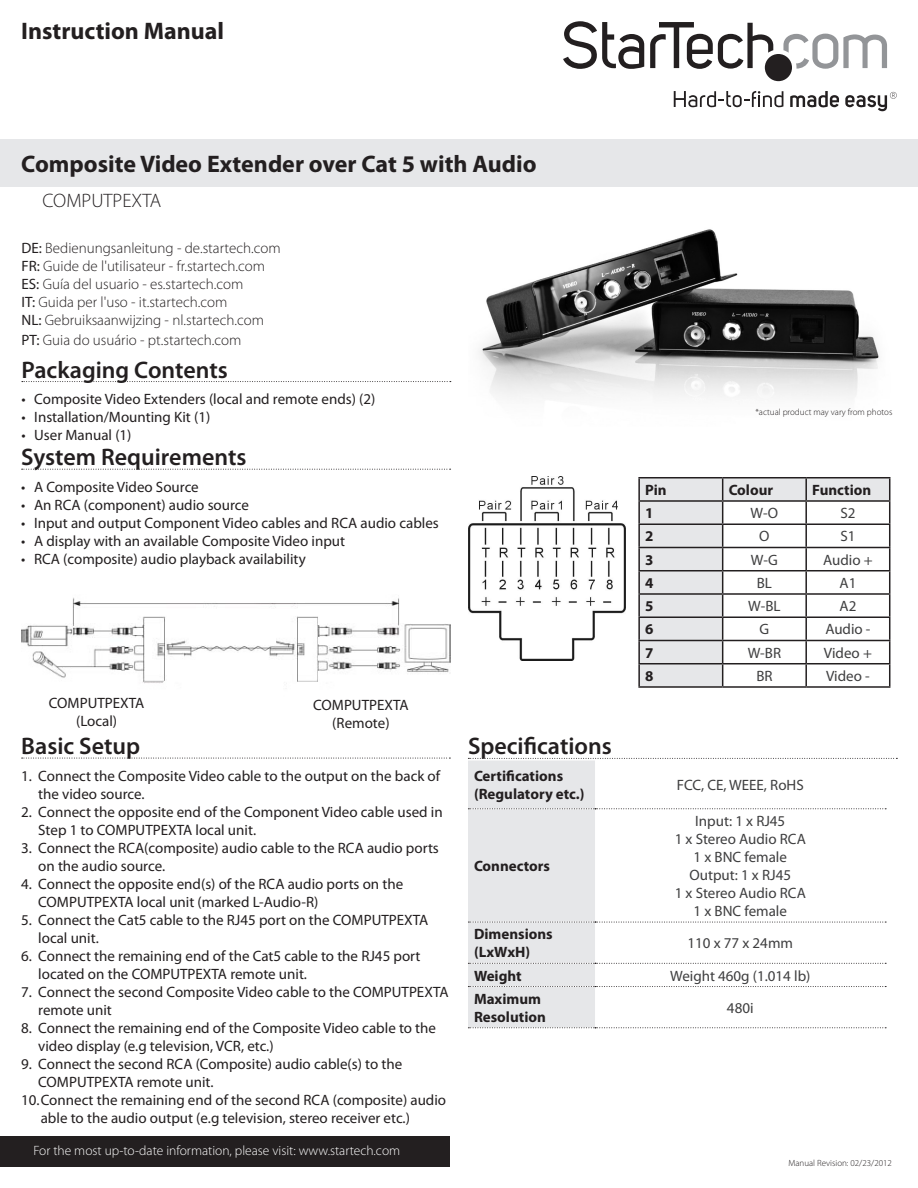
<style>
.page{position:relative;width:918px;height:1188px;background:#fff}
.page>*{position:absolute;margin:0;border:0;box-sizing:border-box;transform-origin:0 0}
.t1{font:600 24px "Myriad Pro";color:#231f20}
.Title_Description{font:700 24px "Myriad Pro";color:#231f20}
.Title_SKU{font:300 19.5px "Myriad Pro";color:#231f20}
.Number_List{font:15px/18px "Myriad Pro";color:#231f20}
.Bullet_List{font:15px "Myriad Pro";color:#231f20}
.Manual_Description{font:300 15px "Myriad Pro";color:#231f20}
.Table_Text{font:15px "Myriad Pro";color:#3e3e3f}
.Table_Heading{font:700 15px/18px "Myriad Pro";color:#231f20}
.Text{font:15px "Myriad Pro";color:#231f20}
.Text-2{font:300 13.5px "Myriad Pro";color:#fff}
.Text-3{font:300 9px "Myriad Pro";color:#231f20}
.s1{font-weight:400}
</style>
<div class="page">
<svg style="left:783px;top:34px;width:104px;height:35px"></svg>
<svg style="left:845px;top:92px;width:52px;height:19px"></svg>
<svg style="left:790px;top:91px;width:49px;height:17px"></svg>
<svg style="left:674px;top:91px;width:109px;height:16px"></svg>
<svg style="left:563px;top:21px;width:81px;height:48px"></svg>
<svg style="left:650px;top:22px;width:123px;height:47px"></svg>
<div style="left:765px;top:54px;width:27px;height:27px;background:#231f20;border-radius:50%"></div>
<div style="left:0;top:140px;width:918px;height:47px;background:#e6e7e9"></div>
<div style="left:0;top:1136px;width:450px;height:30px;background:#231f20"></div>
<img style="left:479px;top:229px;width:400px;height:168px">
<img style="left:468px;top:477px;width:157px;height:183px">
<hr style="left:638px;top:477px;width:85px;height:1px;background:#231f20">
<hr style="left:638px;top:478px;width:2px;height:22px;background:#231f20">
<hr style="left:723px;top:477px;width:83px;height:1px;background:#231f20">
<hr style="left:806px;top:477px;width:84px;height:1px;background:#231f20">
<hr style="left:638px;top:500px;width:85px;height:2px;background:#231f20">
<hr style="left:638px;top:502px;width:2px;height:21px;background:#231f20">
<hr style="left:638px;top:523px;width:85px;height:2px;background:#231f20">
<hr style="left:638px;top:525px;width:2px;height:22px;background:#231f20">
<hr style="left:638px;top:547px;width:85px;height:1px;background:#231f20">
<hr style="left:638px;top:548px;width:2px;height:22px;background:#231f20">
<hr style="left:638px;top:570px;width:85px;height:1px;background:#231f20">
<hr style="left:638px;top:571px;width:2px;height:22px;background:#231f20">
<hr style="left:638px;top:593px;width:85px;height:2px;background:#231f20">
<hr style="left:638px;top:595px;width:2px;height:21px;background:#231f20">
<hr style="left:638px;top:616px;width:85px;height:2px;background:#231f20">
<hr style="left:638px;top:618px;width:2px;height:22px;background:#231f20">
<hr style="left:638px;top:640px;width:85px;height:1px;background:#231f20">
<hr style="left:638px;top:641px;width:2px;height:22px;background:#231f20">
<hr style="left:638px;top:663px;width:85px;height:1px;background:#231f20">
<hr style="left:638px;top:664px;width:2px;height:22px;background:#231f20">
<svg style="left:639px;top:478px;width:251px;height:208px"></svg>
<hr style="left:638px;top:686px;width:85px;height:2px;background:#231f20">
<hr style="left:723px;top:686px;width:83px;height:2px;background:#231f20">
<hr style="left:806px;top:686px;width:84px;height:2px;background:#231f20">
<svg style="left:22px;top:381px;width:429px;height:1px"></svg>
<svg style="left:22px;top:469px;width:429px;height:1px"></svg>
<svg style="left:22px;top:758px;width:428px;height:1px"></svg>
<img style="left:21px;top:597px;width:429px;height:86px">
<svg style="left:468px;top:758px;width:429px;height:270px"></svg>
<p class="Title_Description" style="left:21px;top:16px;width:204px">Instruction Manual</p>
<p class="Title_Description" style="left:21px;top:148px;width:517px">Composite Video Extender over Cat 5 with Audio</p>
<p class="Title_SKU" style="left:43px;top:189px;width:120px">COMPUTPEXTA</p>
<p class="Manual_Description" style="left:22px;top:239px;width:261px"><span class="s1">DE:</span> Bedienungsanleitung - de.startech.com</p>
<p class="Manual_Description" style="left:22px;top:257px;width:245px"><span class="s1">FR:</span> Guide de l'utilisateur - fr.startech.com</p>
<p class="Manual_Description" style="left:22px;top:275px;width:223px"><span class="s1">ES:</span> Guía del usuario - es.startech.com</p>
<p class="Manual_Description" style="left:22px;top:293px;width:207px"><span class="s1">IT:</span> Guida per l'uso - it.startech.com</p>
<p class="Manual_Description" style="left:22px;top:311px;width:244px"><span class="s1">NL:</span> Gebruiksaanwijzing - nl.startech.com</p>
<p class="Manual_Description" style="left:22px;top:331px;width:221px"><span class="s1">PT:</span> Guia do usuário - pt.startech.com</p>
<h1 class="t1" style="left:22px;top:354px;width:208px">Packaging Contents</h1>
<p class="Bullet_List" style="left:22px;top:390px;width:355px">• Composite Video Extenders (local and remote ends) (2)</p>
<p class="Bullet_List" style="left:22px;top:408px;width:190px">• Installation/Mounting Kit (1)</p>
<p class="Bullet_List" style="left:22px;top:426px;width:112px">• User Manual (1)</p>
<h1 class="t1" style="left:21px;top:442px;width:227px">System Requirements</h1>
<p class="Bullet_List" style="left:21px;top:478px;width:179px">• A Composite Video Source</p>
<p class="Bullet_List" style="left:21px;top:496px;width:229px">• An RCA (component) audio source</p>
<p class="Bullet_List" style="left:21px;top:514px;width:419px">• Input and output Component Video cables and RCA audio cables</p>
<p class="Bullet_List" style="left:21px;top:532px;width:325px">• A display with an available Composite Video input</p>
<p class="Bullet_List" style="left:21px;top:550px;width:286px">• RCA (composite) audio playback availability</p>
<p class="Text" style="left:49px;top:694px;width:97px">COMPUTPEXTA</p>
<p class="Text" style="left:76px;top:712px;width:43px">(Local)</p>
<p class="Text" style="left:313px;top:696px;width:97px">COMPUTPEXTA</p>
<p class="Text" style="left:332px;top:714px;width:59px">(Remote)</p>
<h1 class="t1" style="left:21px;top:731px;width:121px">Basic Setup</h1>
<p class="Number_List" style="left:38px;top:766px;width:403px;text-indent:-17px">1. Connect the Composite Video cable to the output on the back of the video source.</p>
<p class="Number_List" style="left:38px;top:802px;width:406px;text-indent:-17px">2. Connect the opposite end of the Component Video cable used in<br>Step 1 to COMPUTPEXTA local unit.</p>
<p class="Number_List" style="left:38px;top:838px;width:402px;text-indent:-17px">3. Connect the RCA(composite) audio cable to the RCA audio ports on the audio source.</p>
<p class="Number_List" style="left:38px;top:874px;width:367px;text-indent:-17px">4. Connect the opposite end(s) of the RCA audio ports on the<br>COMPUTPEXTA local unit (marked L-Audio-R)</p>
<p class="Number_List" style="left:38px;top:910px;width:392px;text-indent:-17px">5. Connect the Cat5 cable to the RJ45 port on the COMPUTPEXTA local unit.</p>
<p class="Number_List" style="left:38px;top:946px;width:384px;text-indent:-17px">6. Connect the remaining end of the Cat5 cable to the RJ45 port located on the COMPUTPEXTA remote unit.</p>
<p class="Number_List" style="left:38px;top:982px;width:412px;text-indent:-17px">7. Connect the second Composite Video cable to the COMPUTPEXTA remote unit</p>
<p class="Number_List" style="left:38px;top:1018px;width:399px;text-indent:-17px">8. Connect the remaining end of the Composite Video cable to the video display (e.g television, VCR, etc.)</p>
<p class="Number_List" style="left:38px;top:1054px;width:366px;text-indent:-17px">9. Connect the second RCA (Composite) audio cable(s) to the<br>COMPUTPEXTA remote unit.</p>
<p class="Number_List" style="left:41px;top:1090px;width:407px;text-indent:-20px">10.Connect the remaining end of the second RCA (composite) audio able to the audio output (e.g television, stereo receiver etc.)</p>
<p class="Text-2" style="left:34px;top:1142px;width:368px">For the most up-to-date information, please visit: www.startech.com</p>
<p class="Text-3" style="left:755px;top:407px;width:138px">*actual product may vary from photos</p>
<p class="Table_Heading" style="left:645px;top:480px;width:23px">Pin</p>
<p class="Table_Heading" style="left:729px;top:480px;width:46px">Colour</p>
<p class="Table_Heading" style="left:812px;top:480px;width:61px">Function</p>
<p class="Table_Heading" style="left:645px;top:504px;width:10px">1</p>
<p class="Table_Text" style="left:751px;top:504px;width:29px">W-O</p>
<p class="Table_Text" style="left:840px;top:504px;width:17px">S2</p>
<p class="Table_Heading" style="left:645px;top:527px;width:10px">2</p>
<p class="Table_Text" style="left:759px;top:527px;width:12px">O</p>
<p class="Table_Text" style="left:840px;top:527px;width:17px">S1</p>
<p class="Table_Heading" style="left:645px;top:550px;width:10px">3</p>
<p class="Table_Text" style="left:751px;top:550px;width:28px">W-G</p>
<p class="Table_Text" style="left:823px;top:550px;width:51px">Audio +</p>
<p class="Table_Heading" style="left:645px;top:573px;width:10px">4</p>
<p class="Table_Text" style="left:757px;top:574px;width:17px">BL</p>
<p class="Table_Text" style="left:840px;top:574px;width:18px">A1</p>
<p class="Table_Heading" style="left:645px;top:597px;width:10px">5</p>
<p class="Table_Text" style="left:748px;top:597px;width:34px">W-BL</p>
<p class="Table_Text" style="left:840px;top:597px;width:18px">A2</p>
<p class="Table_Heading" style="left:645px;top:620px;width:10px">6</p>
<p class="Table_Text" style="left:760px;top:620px;width:11px">G</p>
<p class="Table_Text" style="left:825px;top:620px;width:47px">Audio -</p>
<p class="Table_Heading" style="left:645px;top:643px;width:10px">7</p>
<p class="Table_Text" style="left:748px;top:643px;width:35px">W-BR</p>
<p class="Table_Text" style="left:824px;top:643px;width:49px">Video +</p>
<p class="Table_Heading" style="left:645px;top:666px;width:10px">8</p>
<p class="Table_Text" style="left:756px;top:667px;width:18px">BR</p>
<p class="Table_Text" style="left:826px;top:667px;width:45px">Video -</p>
<h1 class="t1" style="left:468px;top:731px;width:145px">Specifications</h1>
<p class="Table_Heading" style="left:474px;top:767px;width:112px">Certifications (Regulatory etc.)</p>
<p class="Table_Text" style="left:677px;top:776px;width:129px">FCC, CE, WEEE, RoHS</p>
<p class="Table_Heading" style="left:474px;top:857px;width:78px">Connectors</p>
<p class="Table_Text" style="left:695px;top:812px;width:92px">Input: 1 x RJ45</p>
<p class="Table_Text" style="left:675px;top:830px;width:133px">1 x Stereo Audio RCA</p>
<p class="Table_Text" style="left:694px;top:848px;width:95px">1 x BNC female</p>
<p class="Table_Text" style="left:689px;top:866px;width:103px">Output: 1 x RJ45</p>
<p class="Table_Text" style="left:675px;top:884px;width:133px">1 x Stereo Audio RCA</p>
<p class="Table_Text" style="left:694px;top:902px;width:95px">1 x BNC female</p>
<p class="Table_Heading" style="left:474px;top:925px;width:80px">Dimensions (LxWxH)</p>
<p class="Table_Text" style="left:688px;top:934px;width:107px">110 x 77 x 24mm</p>
<p class="Table_Heading" style="left:474px;top:966px;width:49px">Weight</p>
<p class="Table_Text" style="left:670px;top:966px;width:142px">Weight 460g (1.014 lb)</p>
<p class="Table_Heading" style="left:474px;top:989px;width:73px">Maximum<br>Resolution</p>
<p class="Table_Text" style="left:727px;top:999px;width:28px">480i</p>
<p class="Text-3" style="left:788px;top:1157px;width:105px">Manual Revision: 02/23/2012</p>
</div>
